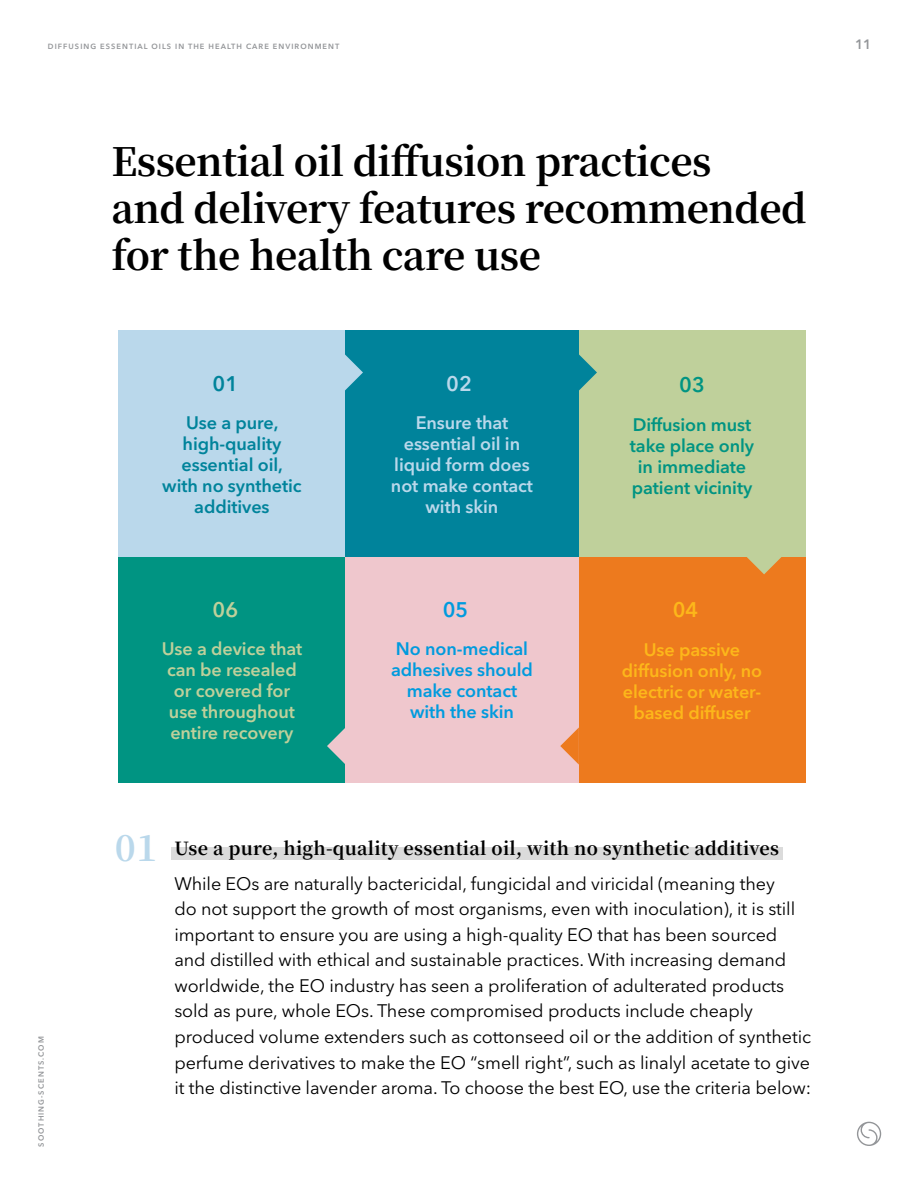
<style>
.page{position:relative;width:918px;height:1188px;background:#fff}
.page>*{position:absolute;margin:0;border:0;box-sizing:border-box;transform-origin:0 0}
.t1{font:700 39px/46.8px "Noto Serif SC";letter-spacing:-.015em;color:#000}
.t2{font:700 36px "Noto Serif SC";color:#bad8eb}
.t3{font:600 21px "Avenir Next LT Pro";color:#00839b}
.t4{font:600 21px "Avenir Next LT Pro";color:#bfd09b}
.t5{font:600 21px "Avenir Next LT Pro";color:#bad8eb}
.t6{font:600 21px "Avenir Next LT Pro";color:#009bde}
.t7{font:600 21px "Avenir Next LT Pro";color:#009482}
.t8{font:600 21px "Avenir Next LT Pro";color:#fdb71a}
.t9{font:18px/25.5px "Avenir Next LT Pro";letter-spacing:-.005em;color:#000}
.t10{font:600 18px/21px "Avenir Next LT Pro";letter-spacing:-.005em;color:#bfd09b;text-align:center}
.t11{font:600 18px/21px "Avenir Next LT Pro";letter-spacing:-.005em;color:#bad8eb;text-align:center}
.t12{font:600 18px/21px "Avenir Next LT Pro";letter-spacing:-.005em;color:#00839b;text-align:center}
.t13{font:700 18px "Noto Serif SC";letter-spacing:.015em;color:#000}
.t14{font:600 18px/21px "Avenir Next LT Pro";letter-spacing:-.005em;color:#fdb71a;text-align:center}
.t15{font:600 18px/21px "Avenir Next LT Pro";letter-spacing:-.005em;color:#009482;text-align:center}
.t16{font:600 18px/21px "Avenir Next LT Pro";letter-spacing:-.005em;color:#009bde;text-align:center}
.t17{font:600 13.5px "Avenir Next LT Pro";color:#939598}
.t18{font:600 7.5px "Avenir Next LT Pro";letter-spacing:.14em;color:#939598}
</style>
<div class="page">
<svg style="left:857px;top:1122px;width:24px;height:24px"></svg>
<div style="left:172px;top:847px;width:611px;height:13px;background:#dbdbdb"></div>
<div style="left:119px;top:330px;width:226px;height:229px;background:#bad8eb"></div>
<div style="left:119px;top:558px;width:226px;height:225px;background:#009482"></div>
<div style="left:345px;top:330px;width:234px;height:229px;background:#00839b"></div>
<div style="left:345px;top:558px;width:234px;height:225px;background:#efc7cd"></div>
<div style="left:579px;top:330px;width:226px;height:229px;background:#bfd09b"></div>
<div style="left:579px;top:558px;width:226px;height:225px;background:#ed7a1e"></div>
<svg style="left:345px;top:354px;width:18px;height:37px"></svg>
<svg style="left:579px;top:354px;width:18px;height:37px"></svg>
<svg style="left:746px;top:557px;width:37px;height:17px"></svg>
<svg style="left:560px;top:727px;width:19px;height:38px"></svg>
<svg style="left:327px;top:728px;width:18px;height:36px"></svg>
<p class="t18" style="left:48px;top:42px;width:293px">DIFFUSING ESSENTIAL OILS IN THE HEALTH CARE ENVIRONMENT</p>
<h1 class="t1" style="left:111px;top:139px;width:697px">Essential oil diffusion practices<br>and delivery features recommended for the health care use</h1>
<p class="t18" style="left:37px;top:1147px;width:112px;rotate:-90deg">SOOTHING-SCENTS.COM</p>
<p class="t3" style="left:213px;top:371px;width:27px">01</p>
<p class="t12" style="left:162px;top:412px;width:141px">Use a pure, high-quality essential oil, with no synthetic additives</p>
<p class="t4" style="left:213px;top:597px;width:27px">06</p>
<p class="t10" style="left:162px;top:638px;width:142px">Use a device that can be resealed or covered for use throughout entire recovery</p>
<p class="t5" style="left:446px;top:371px;width:27px">02</p>
<p class="t11" style="left:391px;top:412px;width:144px">Ensure that essential oil in liquid form does not make contact with skin</p>
<p class="t6" style="left:443px;top:597px;width:27px">05</p>
<p class="t16" style="left:391px;top:638px;width:143px">No non-medical adhesives should make contact with the skin</p>
<p class="t7" style="left:679px;top:372px;width:27px">03</p>
<p class="t15" style="left:630px;top:414px;width:126px">Diffusion must take place only in immediate patient vicinity</p>
<p class="t8" style="left:673px;top:597px;width:27px">04</p>
<p class="t14" style="left:622px;top:639px;width:142px">Use passive diffusion only, no electric or water&shy;based diffuser</p>
<h2 class="t2" style="left:115px;top:827px;width:44px">01</h2>
<p class="t13" style="left:174px;top:839px;width:606px">Use a pure, high-quality essential oil, with no synthetic additives</p>
<p class="t9" style="left:174px;top:871px;width:638px">While EOs are naturally bactericidal, fungicidal and viricidal (meaning they<br>do not support the growth of most organisms, even with inoculation), it is still important to ensure you are using a high-quality EO that has been sourced and distilled with ethical and sustainable practices. With increasing demand worldwide, the EO industry has seen a proliferation of adulterated products sold as pure, whole EOs. These compromised products include cheaply produced volume extenders such as cottonseed oil or the addition of synthetic perfume derivatives to make the EO “smell right”, such as linalyl acetate to give it the distinctive lavender aroma. To choose the best EO, use the criteria below:</p>
<p class="t17" style="left:855px;top:36px;width:18px">11</p>
</div>
